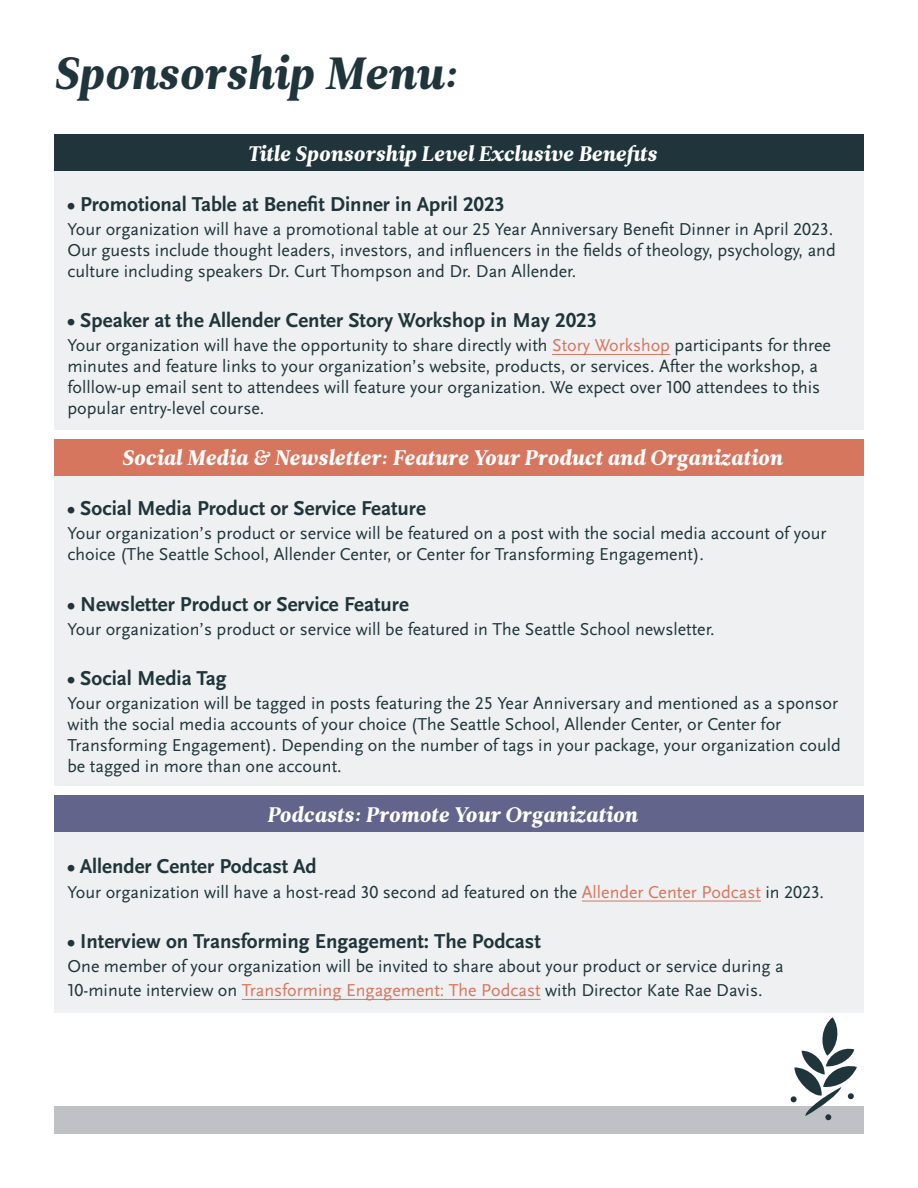
<style>
.page{position:relative;width:918px;height:1188px;background:#fff}
.page>*{position:absolute;margin:0;border:0;box-sizing:border-box;transform-origin:0 0}
.t1{font:45px "Leitura News Italic 4";color:#1f353b}
.t2{font:700 21px "Scala Sans Pro";color:#1f353b}
.t3{font:21px "Leitura News Italic 4";color:#fff}
.t4{font:18px/21px "Scala Sans Pro";color:#1f353b}
.s1{color:#d7765e}
</style>
<div class="page">
<div style="left:54px;top:1107px;width:810px;height:27px;background:#bec2c6"></div>
<svg style="left:791px;top:1017px;width:66px;height:103px"></svg>
<div style="left:54px;top:796px;width:810px;height:217px;background:#eff0f1"></div>
<div style="left:54px;top:796px;width:810px;height:36px;background:#63648b"></div>
<div style="left:54px;top:441px;width:810px;height:345px;background:#eff0f1"></div>
<div style="left:54px;top:440px;width:810px;height:36px;background:#d7765e"></div>
<div style="left:54px;top:136px;width:810px;height:294px;background:#eff0f1"></div>
<div style="left:54px;top:135px;width:810px;height:36px;background:#1f353b"></div>
<hr style="left:552px;top:354px;width:118px;height:1px;background:#d7765e">
<hr style="left:582px;top:901px;width:179px;height:1px;background:#d7765e">
<hr style="left:242px;top:999px;width:299px;height:1px;background:#d7765e">
<h1 class="t1" style="left:54px;top:43px;width:405px">Sponsorship Menu:</h1>
<p class="t3" style="left:248px;top:139px;width:411px">Title Sponsorship Level Exclusive Benefits</p>
<p class="t2" style="left:68px;top:192px;width:439px">• Promotional Table at Benefit Dinner in April 2023</p>
<p class="t4" style="left:68px;top:219px;width:770px">Your organization will have a promotional table at our 25 Year Anniversary Benefit Dinner in April 2023.<br>Our guests include thought leaders, investors, and influencers in the fields of theology, psychology, and culture including speakers Dr. Curt Thompson and Dr. Dan Allender.</p>
<p class="t2" style="left:68px;top:309px;width:531px">• Speaker at the Allender Center Story Workshop in May 2023</p>
<p class="t4" style="left:68px;top:335px;width:765px">Your organization will have the opportunity to share directly with <span class="s1">Story Workshop</span> participants for three minutes and feature links to your organization’s website, products, or services. After the workshop, a folllow-up email sent to attendees will feature your organization. We expect over 100 attendees to this popular entry-level course.</p>
<p class="t3" style="left:122px;top:443px;width:662px">Social Media &amp; Newsletter: Feature Your Product and Organization</p>
<p class="t2" style="left:67px;top:496px;width:360px">• Social Media Product or Service Feature</p>
<p class="t4" style="left:68px;top:523px;width:761px">Your organization’s product or service will be featured on a post with the social media account of your choice (The Seattle School, Allender Center, or Center for Transforming Engagement).</p>
<p class="t2" style="left:68px;top:592px;width:343px">• Newsletter Product or Service Feature</p>
<p class="t4" style="left:68px;top:618px;width:649px">Your organization’s product or service will be featured in The Seattle School newsletter.</p>
<p class="t2" style="left:68px;top:666px;width:160px">• Social Media Tag</p>
<p class="t4" style="left:68px;top:693px;width:775px">Your organization will be tagged in posts featuring the 25 Year Anniversary and mentioned as a sponsor with the social media accounts of your choice (The Seattle School, Allender Center, or Center for Transforming Engagement). Depending on the number of tags in your package, your organization could be tagged in more than one account.</p>
<p class="t3" style="left:267px;top:801px;width:372px">Podcasts: Promote Your Organization</p>
<p class="t2" style="left:68px;top:854px;width:251px">• Allender Center Podcast Ad</p>
<p class="t4" style="left:68px;top:882px;width:758px">Your organization will have a host-read 30 second ad featured on the <span class="s1">Allender Center Podcast</span> in 2023.</p>
<p class="t2" style="left:68px;top:930px;width:475px">• Interview on Transforming Engagement: The Podcast</p>
<p class="t4" style="left:68px;top:955px;width:718px;line-height:24px">One member of your organization will be invited to share about your product or service during a<br>10-minute interview on <span class="s1">Transforming Engagement: The Podcast</span> with Director Kate Rae Davis.</p>
</div>
